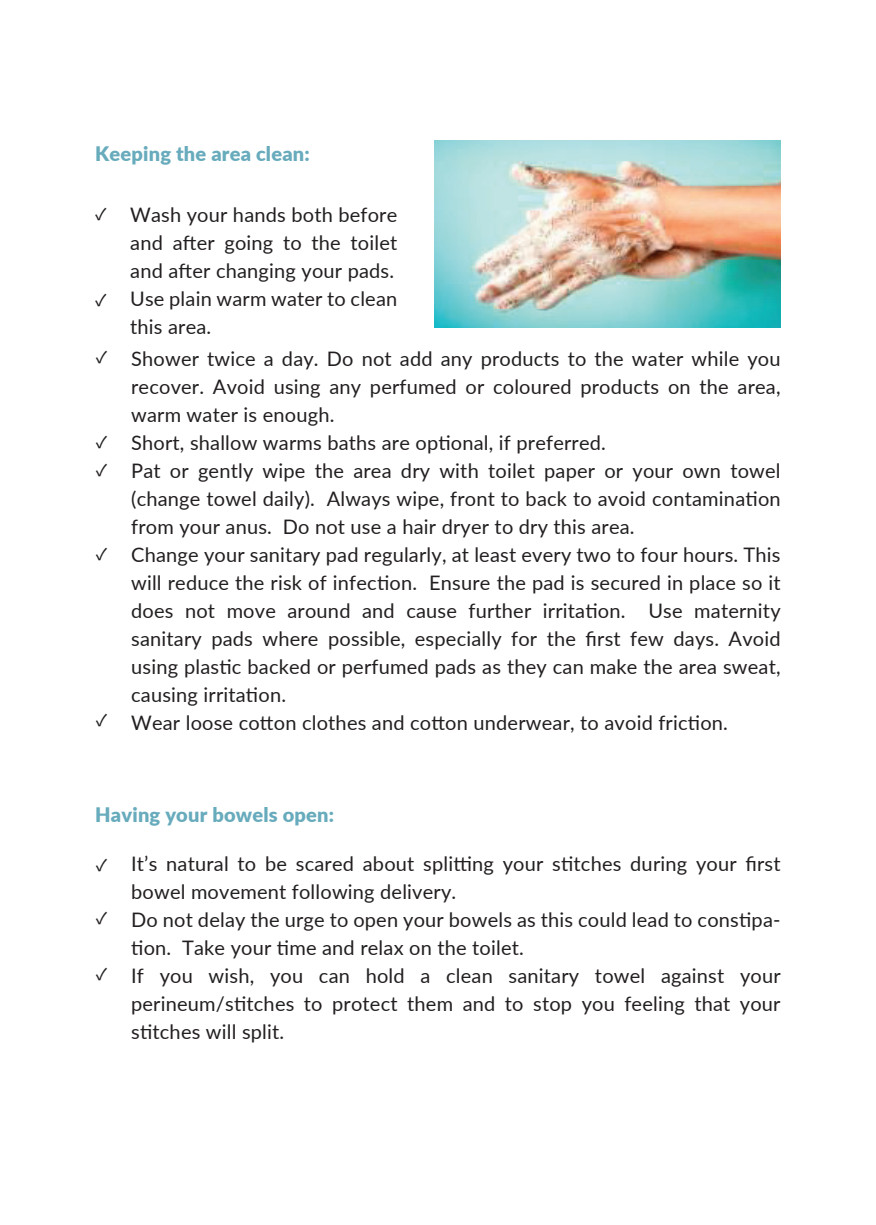
<style>
.page{position:relative;width:876px;height:1225px;background:#fff}
.page>*{position:absolute;margin:0;border:0;box-sizing:border-box;transform-origin:0 0}
.t1{font:20px/28px "Lato";letter-spacing:.01em;color:#231f20}
.t2{font:900 20px "Lato";letter-spacing:.01em;color:#67abbc}
.t3{font:18px/27.8px "Source Code Variable";color:#231f20}
</style>
<div class="page">
<img style="left:434px;top:141px;width:347px;height:187px">
<p class="t2" style="left:95px;top:138px;width:216px">Keeping the area clean:</p>
<p class="t3" style="left:95px;top:201px;width:12px">✓</p>
<p class="t3" style="left:95px;top:286px;width:12px">✓</p>
<p class="t3" style="left:96px;top:344px;width:12px">✓</p>
<p class="t3" style="left:96px;top:429px;width:12px">✓ ✓</p>
<p class="t3" style="left:96px;top:540px;width:12px">✓</p>
<p class="t3" style="left:96px;top:706px;width:12px">✓</p>
<p class="t1" style="left:130px;top:200px;width:269px">Wash your hands both before and after going to the toilet and after changing your pads.<br>Use plain warm water to clean this area.</p>
<p class="t1" style="left:131px;top:343px;width:651px">Shower twice a day. Do not add any products to the water while you recover. Avoid using any perfumed or coloured products on the area, warm water is enough.<br>Short, shallow warms baths are optional, if preferred.<br>Pat or gently wipe the area dry with toilet paper or your own towel (change towel daily). Always wipe, front to back to avoid contamination from your anus. Do not use a hair dryer to dry this area.<br>Change your sanitary pad regularly, at least every two to four hours. This will reduce the risk of infection. Ensure the pad is secured in place so it does not move around and cause further irritation. Use maternity sanitary pads where possible, especially for the first few days. Avoid using plastic backed or perfumed pads as they can make the area sweat, causing irritation.<br>Wear loose cotton clothes and cotton underwear, to avoid friction.</p>
<p class="t2" style="left:95px;top:799px;width:240px">Having your bowels open:</p>
<p class="t1" style="left:131px;top:849px;width:651px">It’s natural to be scared about splitting your stitches during your first bowel movement following delivery.<br>Do not delay the urge to open your bowels as this could lead to constipa&shy;tion. Take your time and relax on the toilet.<br>If you wish, you can hold a clean sanitary towel against your perineum/stitches to protect them and to stop you feeling that your stitches will split.</p>
<p class="t3" style="left:96px;top:851px;width:12px">✓</p>
<p class="t3" style="left:96px;top:905px;width:12px">✓</p>
<p class="t3" style="left:96px;top:961px;width:12px">✓</p>
</div>
